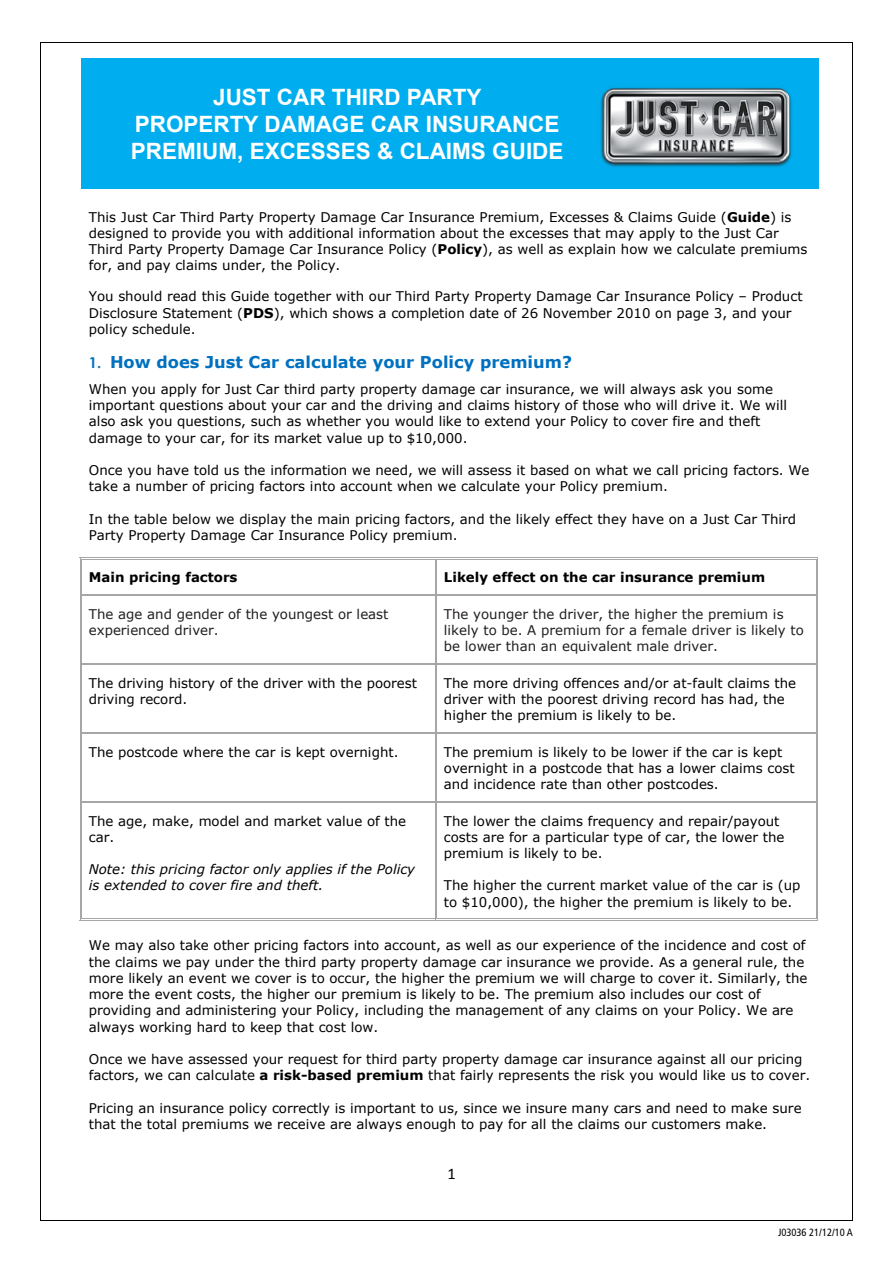
<style>
.page{position:relative;width:893px;height:1263px;background:#fff}
.page>*{position:absolute;margin:0;border:0;box-sizing:border-box;transform-origin:0 0}
.t1{font:700 22.5px/27px "Arial";color:#fff;text-align:center}
.t2{font:700 16.35px "Verdana";color:#0070c0}
.t3{font:16.35px "Calibri";color:#000}
.t4{font:13.35px/16.2px "Verdana";color:#000}
.t5{font:13.35px/16.2px "Verdana";color:#221e1f}
.t6{font:italic 13.35px/16.2px "Verdana";color:#000}
.t7{font:700 13.35px "Verdana";color:#000}
.t8{font:condensed 10.5px "Frutiger";color:#000}
.s1{font-weight:700}
.s2{font-family:"Century Gothic";font-size:14.85px}
</style>
<div class="page">
<div style="left:81px;top:58px;width:738px;height:131px;background:#00aeef"></div>
<img style="left:600px;top:87px;width:192px;height:80px">
<hr style="left:82px;top:558px;width:353px;height:1px;background:#a6a6a6">
<hr style="left:82px;top:559px;width:353px;height:1px;background:#a6a6a6">
<hr style="left:437px;top:558px;width:379px;height:1px;background:#a6a6a6">
<hr style="left:437px;top:559px;width:379px;height:1px;background:#a6a6a6">
<hr style="left:81px;top:560px;width:1px;height:34px;background:#a6a6a6">
<hr style="left:80px;top:560px;width:1px;height:34px;background:#a6a6a6">
<hr style="left:436px;top:560px;width:1px;height:34px;background:#a6a6a6">
<hr style="left:435px;top:560px;width:1px;height:34px;background:#a6a6a6">
<hr style="left:817px;top:560px;width:1px;height:34px;background:#a6a6a6">
<hr style="left:816px;top:560px;width:1px;height:34px;background:#a6a6a6">
<hr style="left:82px;top:594px;width:353px;height:1px;background:#a6a6a6">
<hr style="left:82px;top:595px;width:353px;height:1px;background:#a6a6a6">
<hr style="left:437px;top:594px;width:379px;height:1px;background:#a6a6a6">
<hr style="left:437px;top:595px;width:379px;height:1px;background:#a6a6a6">
<hr style="left:81px;top:596px;width:1px;height:67px;background:#a6a6a6">
<hr style="left:80px;top:596px;width:1px;height:67px;background:#a6a6a6">
<hr style="left:436px;top:596px;width:1px;height:67px;background:#a6a6a6">
<hr style="left:435px;top:596px;width:1px;height:67px;background:#a6a6a6">
<hr style="left:817px;top:596px;width:1px;height:67px;background:#a6a6a6">
<hr style="left:816px;top:596px;width:1px;height:67px;background:#a6a6a6">
<hr style="left:82px;top:663px;width:353px;height:1px;background:#a6a6a6">
<hr style="left:82px;top:664px;width:353px;height:1px;background:#a6a6a6">
<hr style="left:437px;top:663px;width:379px;height:1px;background:#a6a6a6">
<hr style="left:437px;top:664px;width:379px;height:1px;background:#a6a6a6">
<hr style="left:81px;top:665px;width:1px;height:67px;background:#a6a6a6">
<hr style="left:80px;top:665px;width:1px;height:67px;background:#a6a6a6">
<hr style="left:436px;top:665px;width:1px;height:67px;background:#a6a6a6">
<hr style="left:435px;top:665px;width:1px;height:67px;background:#a6a6a6">
<hr style="left:817px;top:665px;width:1px;height:67px;background:#a6a6a6">
<hr style="left:816px;top:665px;width:1px;height:67px;background:#a6a6a6">
<hr style="left:82px;top:732px;width:353px;height:1px;background:#a6a6a6">
<hr style="left:82px;top:733px;width:353px;height:1px;background:#a6a6a6">
<hr style="left:437px;top:732px;width:379px;height:1px;background:#a6a6a6">
<hr style="left:437px;top:733px;width:379px;height:1px;background:#a6a6a6">
<hr style="left:81px;top:734px;width:1px;height:67px;background:#a6a6a6">
<hr style="left:80px;top:734px;width:1px;height:67px;background:#a6a6a6">
<hr style="left:436px;top:734px;width:1px;height:67px;background:#a6a6a6">
<hr style="left:435px;top:734px;width:1px;height:67px;background:#a6a6a6">
<hr style="left:817px;top:734px;width:1px;height:67px;background:#a6a6a6">
<hr style="left:816px;top:734px;width:1px;height:67px;background:#a6a6a6">
<hr style="left:82px;top:801px;width:353px;height:1px;background:#a6a6a6">
<hr style="left:82px;top:802px;width:353px;height:1px;background:#a6a6a6">
<hr style="left:437px;top:801px;width:379px;height:1px;background:#a6a6a6">
<hr style="left:437px;top:802px;width:379px;height:1px;background:#a6a6a6">
<hr style="left:81px;top:803px;width:1px;height:115px;background:#a6a6a6">
<hr style="left:80px;top:803px;width:1px;height:118px;background:#a6a6a6">
<hr style="left:82px;top:920px;width:353px;height:1px;background:#a6a6a6">
<hr style="left:82px;top:918px;width:353px;height:1px;background:#a6a6a6">
<hr style="left:436px;top:803px;width:1px;height:115px;background:#a6a6a6">
<hr style="left:435px;top:803px;width:1px;height:116px;background:#a6a6a6">
<hr style="left:435px;top:920px;width:381px;height:1px;background:#a6a6a6">
<hr style="left:437px;top:918px;width:379px;height:1px;background:#a6a6a6">
<hr style="left:817px;top:803px;width:1px;height:115px;background:#a6a6a6">
<hr style="left:816px;top:803px;width:1px;height:115px;background:#a6a6a6">
<hr style="left:40px;top:43px;width:812px;height:1px;background:#000">
<hr style="left:40px;top:43px;width:1px;height:1177px;background:#000">
<hr style="left:852px;top:43px;width:1px;height:1177px;background:#000">
<hr style="left:40px;top:1220px;width:812px;height:1px;background:#000">
<h1 class="t1" style="left:131px;top:85px;width:434px">JUST CAR THIRD PARTY<br>PROPERTY DAMAGE CAR INSURANCE<br>PREMIUM, EXCESSES &amp; CLAIMS GUIDE</h1>
<p class="t4" style="left:89px;top:208px;width:720px">This Just Car Third Party Property Damage Car Insurance Premium, Excesses &amp; Claims Guide (<span class="s1">Guide</span>) is designed to provide you with additional information about the excesses that may apply to the Just Car Third Party Property Damage Car Insurance Policy (<span class="s1">Policy</span>), as well as explain how we calculate premiums for, and pay claims under, the Policy.</p>
<p class="t4" style="left:89px;top:288px;width:715px">You should read this Guide together with our Third Party Property Damage Car Insurance Policy – Product<br>Disclosure Statement (<span class="s1">PDS</span>), which shows a completion date of 26 November 2010 on page 3, and your policy schedule.</p>
<p class="t2" style="left:89px;top:352px;width:485px"><span class="s2">1.</span> How does Just Car calculate your Policy premium?</p>
<p class="t4" style="left:89px;top:380px;width:700px">When you apply for Just Car third party property damage car insurance, we will always ask you some important questions about your car and the driving and claims history of those who will drive it. We will also ask you questions, such as whether you would like to extend your Policy to cover fire and theft damage to your car, for its market value up to $10,000.</p>
<p class="t4" style="left:89px;top:461px;width:722px">Once you have told us the information we need, we will assess it based on what we call pricing factors. We take a number of pricing factors into account when we calculate your Policy premium.</p>
<p class="t4" style="left:89px;top:510px;width:709px">In the table below we display the main pricing factors, and the likely effect they have on a Just Car Third<br>Party Property Damage Car Insurance Policy premium.</p>
<p class="t7" style="left:89px;top:569px;width:150px">Main pricing factors</p>
<p class="t7" style="left:444px;top:569px;width:323px">Likely effect on the car insurance premium</p>
<p class="t5" style="left:89px;top:605px;width:301px">The age and gender of the youngest or least experienced driver.</p>
<p class="t5" style="left:444px;top:605px;width:361px">The younger the driver, the higher the premium is likely to be. A premium for a female driver is likely to be lower than an equivalent male driver.</p>
<p class="t4" style="left:89px;top:674px;width:330px">The driving history of the driver with the poorest driving record.</p>
<p class="t4" style="left:444px;top:674px;width:354px">The more driving offences and/or at-fault claims the driver with the poorest driving record has had, the higher the premium is likely to be.</p>
<p class="t4" style="left:89px;top:743px;width:311px">The postcode where the car is kept overnight.</p>
<p class="t4" style="left:444px;top:743px;width:352px">The premium is likely to be lower if the car is kept overnight in a postcode that has a lower claims cost and incidence rate than other postcodes.</p>
<p class="t4" style="left:89px;top:812px;width:319px">The age, make, model and market value of the car.</p>
<p class="t6" style="left:89px;top:861px;width:328px">Note: this pricing factor only applies if the Policy is extended to cover fire and theft.</p>
<p class="t4" style="left:444px;top:812px;width:342px">The lower the claims frequency and repair/payout costs are for a particular type of car, the lower the premium is likely to be.</p>
<p class="t4" style="left:444px;top:877px;width:358px">The higher the current market value of the car is (up to $10,000), the higher the premium is likely to be.</p>
<p class="t4" style="left:89px;top:937px;width:720px">We may also take other pricing factors into account, as well as our experience of the incidence and cost of the claims we pay under the third party property damage car insurance we provide. As a general rule, the more likely an event we cover is to occur, the higher the premium we will charge to cover it. Similarly, the more the event costs, the higher our premium is likely to be. The premium also includes our cost of providing and administering your Policy, including the management of any claims on your Policy. We are always working hard to keep that cost low.</p>
<p class="t4" style="left:89px;top:1051px;width:723px">Once we have assessed your request for third party property damage car insurance against all our pricing factors, we can calculate <span class="s1">a risk-based premium</span> that fairly represents the risk you would like us to cover.</p>
<p class="t4" style="left:89px;top:1099px;width:714px">Pricing an insurance policy correctly is important to us, since we insure many cars and need to make sure that the total premiums we receive are always enough to pay for all the claims our customers make.</p>
<p class="t3" style="left:448px;top:1163px;width:10px">1</p>
<p class="t8" style="left:778px;top:1226px;width:76px">J03036 21/12/10 A</p>
</div>
